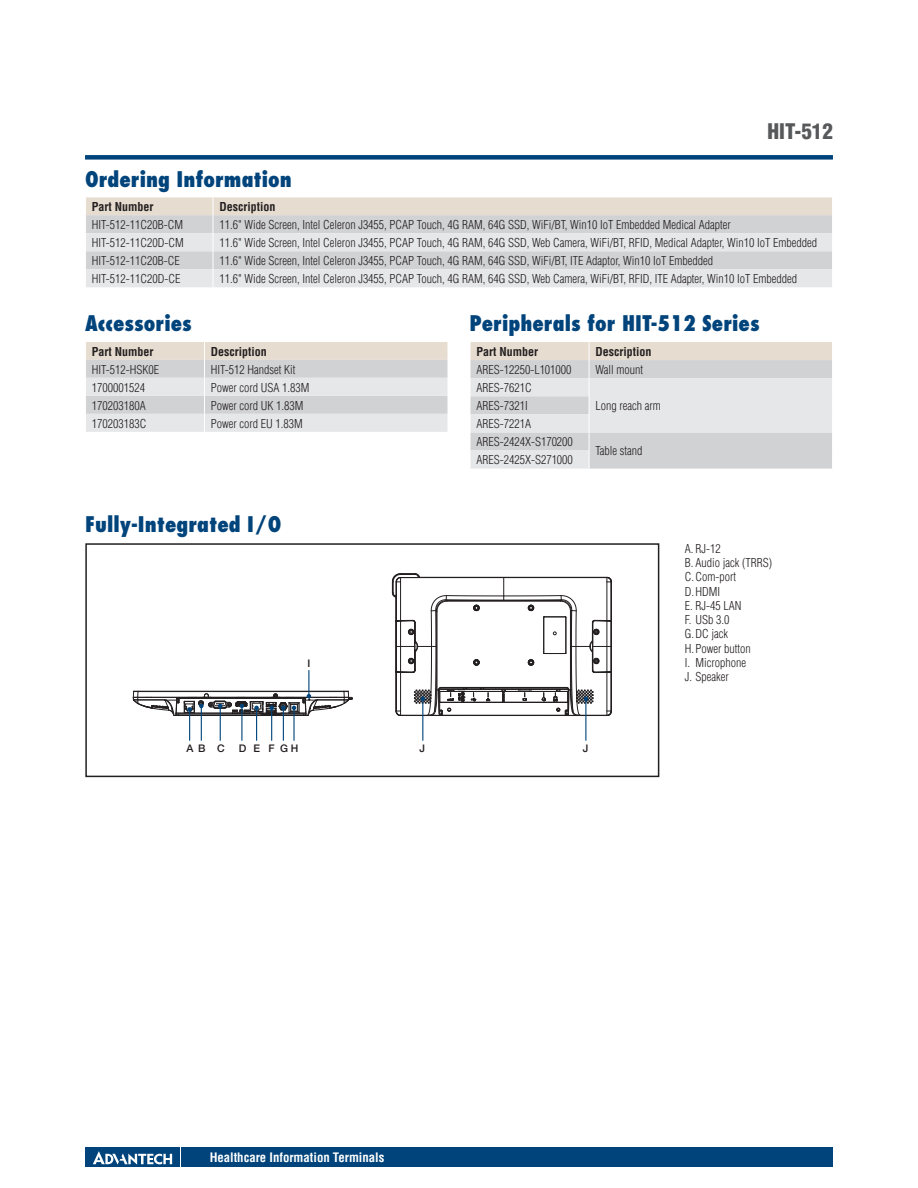
<style>
.page{position:relative;width:918px;height:1188px;background:#fff}
.page>*{position:absolute;margin:0;border:0;box-sizing:border-box;transform-origin:0 0}
.t1{font:800 condensed 21px "Futura";color:#00447b}
.t2{font:900 condensed 21px "Helvetica";color:#57585a}
.t3{font:700 condensed 12.75px "Helvetica";color:#fff}
.t4{font:300 condensed 12px/14.2px "Helvetica";color:#231f20}
.t5{font:700 condensed 12px "Helvetica";color:#231f20}
.t6{font:500 10.5px "Helvetica Neue";letter-spacing:.485em;color:#231f20}
</style>
<div class="page">
<div style="left:85px;top:155px;width:748px;height:5px;background:#00447b"></div>
<div style="left:182px;top:1147px;width:651px;height:20px;background:#00447b"></div>
<div style="left:85px;top:1147px;width:95px;height:20px;background:#00447b"></div>
<svg style="left:93px;top:1151px;width:79px;height:14px"></svg>
<svg style="left:86px;top:197px;width:746px;height:90px;background:#dedcdb"></svg>
<svg style="left:86px;top:342px;width:362px;height:90px;background:#dedcdb"></svg>
<svg style="left:470px;top:342px;width:362px;height:127px;background:#dddcdc"></svg>
<div style="left:85px;top:543px;width:574px;height:234px;border:2px solid #231f20"></div>
<hr style="left:189px;top:709px;width:1px;height:32px;background:#00447b">
<hr style="left:201px;top:706px;width:1px;height:35px;background:#00447b">
<hr style="left:220px;top:706px;width:1px;height:35px;background:#00447b">
<hr style="left:241px;top:706px;width:1px;height:35px;background:#00447b">
<hr style="left:256px;top:708px;width:1px;height:33px;background:#00447b">
<hr style="left:271px;top:708px;width:1px;height:33px;background:#00447b">
<hr style="left:283px;top:708px;width:1px;height:33px;background:#00447b">
<hr style="left:293px;top:708px;width:2px;height:33px;background:#00447b">
<hr style="left:422px;top:699px;width:1px;height:42px;background:#00447b">
<hr style="left:585px;top:699px;width:1px;height:42px;background:#00447b">
<svg style="left:391px;top:573px;width:221px;height:144px"></svg>
<svg style="left:133px;top:670px;width:220px;height:46px"></svg>
<h1 class="t2" style="left:768px;top:118px;width:67px">HIT-512</h1>
<h1 class="t1" style="left:85px;top:166px;width:208px">Ordering Information</h1>
<p class="t5" style="left:92px;top:199px;width:63px">Part Number</p>
<p class="t5" style="left:219px;top:199px;width:57px">Description</p>
<p class="t4" style="left:92px;top:217px;width:93px">HIT-512-11C20B-CM</p>
<p class="t4" style="left:219px;top:217px;width:513px">11.6" Wide Screen, Intel Celeron J3455, PCAP Touch, 4G RAM, 64G SSD, WiFi/BT, Win10 IoT Embedded Medical Adapter</p>
<p class="t4" style="left:92px;top:235px;width:93px">HIT-512-11C20D-CM</p>
<p class="t4" style="left:219px;top:235px;width:599px">11.6" Wide Screen, Intel Celeron J3455, PCAP Touch, 4G RAM, 64G SSD, Web Camera, WiFi/BT, RFID, Medical Adapter, Win10 IoT Embedded</p>
<p class="t4" style="left:92px;top:253px;width:89px">HIT-512-11C20B-CE</p>
<p class="t4" style="left:219px;top:253px;width:495px">11.6" Wide Screen, Intel Celeron J3455, PCAP Touch, 4G RAM, 64G SSD, WiFi/BT, ITE Adaptor, Win10 IoT Embedded</p>
<p class="t4" style="left:92px;top:272px;width:90px">HIT-512-11C20D-CE</p>
<p class="t4" style="left:219px;top:272px;width:579px">11.6" Wide Screen, Intel Celeron J3455, PCAP Touch, 4G RAM, 64G SSD, Web Camera, WiFi/BT, RFID, ITE Adapter, Win10 IoT Embedded</p>
<h1 class="t1" style="left:85px;top:310px;width:108px">Accessories</h1>
<p class="t5" style="left:92px;top:344px;width:63px">Part Number</p>
<p class="t5" style="left:211px;top:344px;width:57px">Description</p>
<p class="t4" style="left:92px;top:362px;width:69px">HIT-512-HSK0E</p>
<p class="t4" style="left:211px;top:362px;width:86px">HIT-512 Handset Kit</p>
<p class="t4" style="left:92px;top:380px;width:55px">1700001524</p>
<p class="t4" style="left:211px;top:380px;width:100px">Power cord USA 1.83M</p>
<p class="t4" style="left:92px;top:398px;width:55px">170203180A</p>
<p class="t4" style="left:211px;top:398px;width:94px">Power cord UK 1.83M</p>
<p class="t4" style="left:92px;top:416px;width:56px">170203183C</p>
<p class="t4" style="left:211px;top:416px;width:93px">Power cord EU 1.83M</p>
<h1 class="t1" style="left:85px;top:511px;width:198px">Fully-Integrated I/O</h1>
<p class="t6" style="left:307px;top:657px;width:4px">I</p>
<p class="t6" style="left:186px;top:742px;width:40px">AB C</p>
<p class="t6" style="left:239px;top:742px;width:61px">DE FGH</p>
<h1 class="t1" style="left:470px;top:310px;width:292px">Peripherals for HIT-512 Series</h1>
<p class="t5" style="left:476px;top:344px;width:63px">Part Number</p>
<p class="t5" style="left:595px;top:344px;width:57px">Description</p>
<p class="t4" style="left:476px;top:362px;width:97px">ARES-12250-L101000</p>
<p class="t4" style="left:595px;top:362px;width:49px">Wall mount</p>
<p class="t4" style="left:476px;top:379px;width:57px;line-height:18px">ARES-7621C<br>ARES-7321I</p>
<p class="t4" style="left:595px;top:399px;width:67px">Long reach arm</p>
<p class="t4" style="left:476px;top:415px;width:98px;line-height:18px">ARES-7221A<br>ARES-2424X-S170200</p>
<p class="t4" style="left:476px;top:453px;width:98px">ARES-2425X-S271000</p>
<p class="t4" style="left:595px;top:444px;width:49px">Table stand</p>
<p class="t6" style="left:420px;top:742px;width:7px">J</p>
<p class="t6" style="left:583px;top:742px;width:7px">J</p>
<p class="t4" style="left:685px;top:541px;width:89px">A. RJ-12<br>B. Audio jack (TRRS)<br>C.Com-port<br>D.HDMI<br>E. RJ-45 LAN<br>F. USb 3.0<br>G.DC jack<br>H.Power button<br>I. Microphone<br>J. Speaker</p>
<p class="t3" style="left:210px;top:1149px;width:176px">Healthcare Information Terminals</p>
</div>
